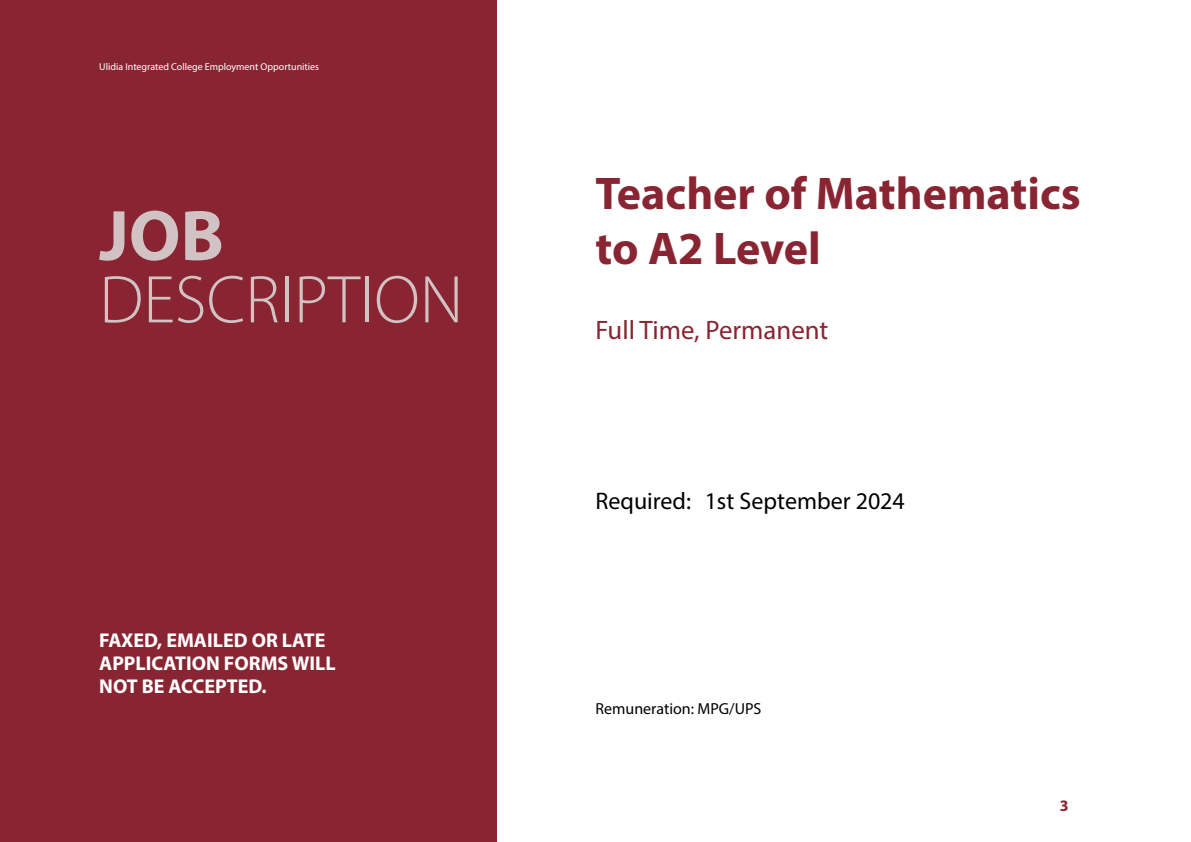
<style>
.page{position:relative;width:1191px;height:842px;background:#fff}
.page>*{position:absolute;margin:0;border:0;box-sizing:border-box;transform-origin:0 0}
.t1{font:700 72px "Myriad Pro";color:#d1c3c4}
.t2{font:300 68px "Myriad Pro";color:#d1c3c4}
.t3{font:700 46px/55.2px "Myriad Pro";color:#892532}
.t4{font:26.8px "Myriad Pro";color:#892532}
.t5{font:24px "Myriad Pro";color:#000}
.t6{font:700 20px/23px "Myriad Pro";color:#fff}
.t7{font:16px "Myriad Pro";color:#000}
.t8{font:700 16px "Myriad Pro";color:#892532}
.t9{font:10px "Myriad Pro";color:#fff}
</style>
<div class="page">
<div style="left:0;top:0;width:496px;height:842px;background:#892532"></div>
<p class="t9" style="left:99px;top:61px;width:221px">Ulidia Integrated College Employment Opportunities</p>
<h1 class="t1" style="left:99px;top:189px;width:126px">JOB</h1>
<h2 class="t2" style="left:99px;top:259px;width:365px">DESCRIPTION</h2>
<p class="t6" style="left:99px;top:628px;width:238px">FAXED, EMAILED OR LATE<br>APPLICATION FORMS WILL<br>NOT BE ACCEPTED.</p>
<h3 class="t3" style="left:595px;top:164px;width:487px">Teacher of Mathematics to A2 Level</h3>
<h3 class="t4" style="left:595px;top:314px;width:234px">Full Time, Permanent</h3>
<p class="t5" style="left:595px;top:486px;width:311px">Required: 1st September 2024</p>
<p class="t7" style="left:595px;top:698px;width:167px">Remuneration: MPG/UPS</p>
<p class="t8" style="left:1059px;top:796px;width:10px">3</p>
</div>
